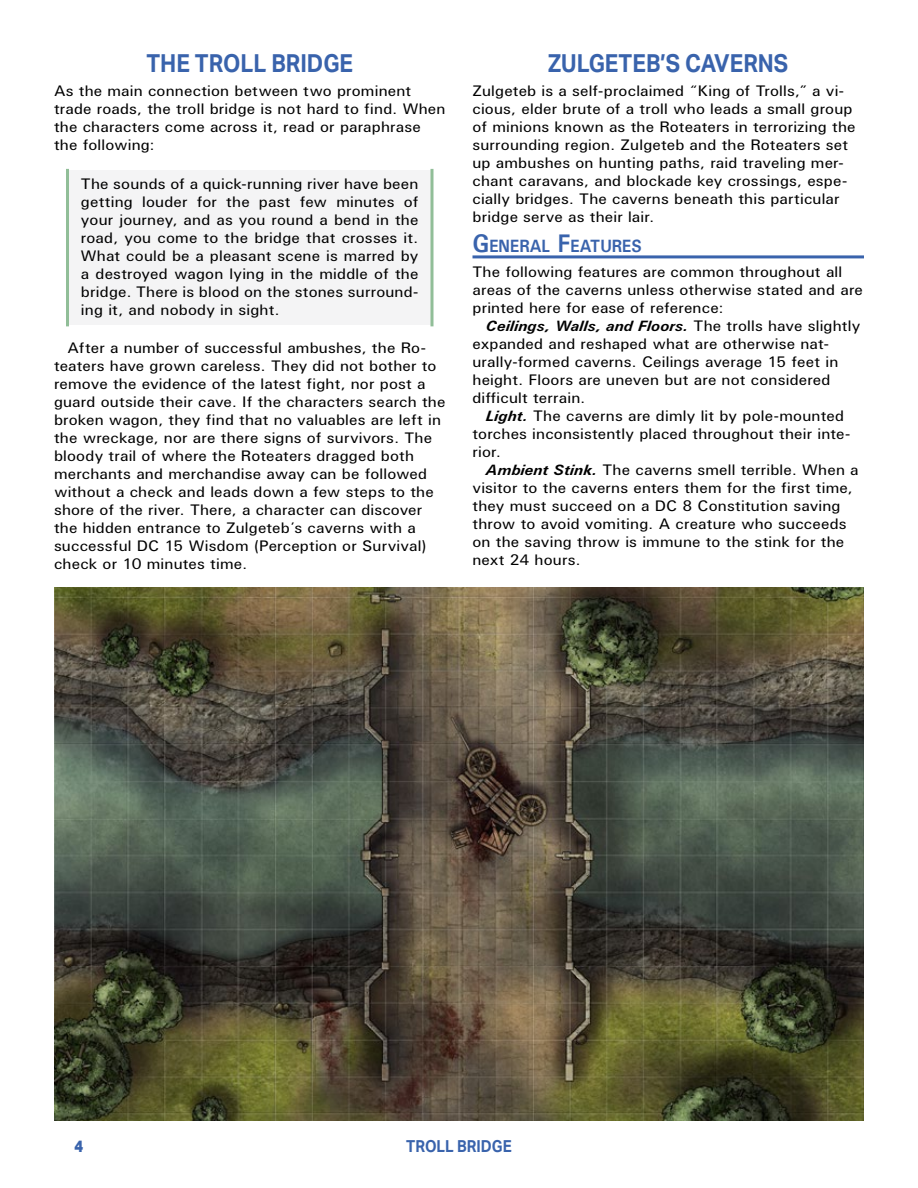
<style>
.page{position:relative;width:918px;height:1188px;background:#fff}
.page>*{position:absolute;margin:0;border:0;box-sizing:border-box;transform-origin:0 0}
.t1{font:700 24.75px "Aktiv Grotesk";color:#3963ac;scale:.9 1}
.t2{font:700 17.85px "U001";color:#3963ac;scale:.9 1}
.t3{font:700 16.5px "Aktiv Grotesk";color:#3963ac;scale:.9 1}
.t4{font:800 16.5px "Aktiv Grotesk";color:#3963ac;scale:.9 1}
.t5{font:15px/18px "U001";letter-spacing:.01em;color:#000;scale:1.05 1}
.s1{font-size:25.5px}
.s2{font-weight:700;font-style:italic}
</style>
<div class="page">
<div style="left:68px;top:170px;width:364px;height:155px;background:#f4f4f5"></div>
<hr style="left:66px;top:170px;width:3px;height:155px;background:#91be98">
<svg style="left:430px;top:170px;width:4px;height:155px"></svg>
<hr style="left:472px;top:255px;width:392px;height:3px;background:#3963ac">
<img style="left:54px;top:587px;width:810px;height:533px">
<h1 class="t1" style="left:147px;top:49px;width:231px">THE TROLL BRIDGE</h1>
<p class="t5" style="left:54px;top:82px;width:374px">As the main connection between two prominent trade roads, the troll bridge is not hard to find. When the characters come across it, read or paraphrase the following:</p>
<p class="t5" style="left:81px;top:174px;width:323px;text-align:justify">The sounds of a quick-running river have been getting louder for the past few minutes of your journey, and as you round a bend in the road, you come to the bridge that crosses it.<br>What could be a pleasant scene is marred by a destroyed wagon lying in the middle of the bridge. There is blood on the stones surround&shy;ing it, and nobody in sight.</p>
<p class="t5" style="left:54px;top:338px;width:374px;text-indent:13px">After a number of successful ambushes, the Ro&shy;teaters have grown careless. They did not bother to remove the evidence of the latest fight, nor post a guard outside their cave. If the characters search the broken wagon, they find that no valuables are left in the wreckage, nor are there signs of survivors. The bloody trail of where the Roteaters dragged both merchants and merchandise away can be followed without a check and leads down a few steps to the shore of the river. There, a character can discover the hidden entrance to Zulgeteb’s caverns with a successful DC 15 Wisdom (Perception or Survival) check or 10 minutes time.</p>
<h1 class="t1" style="left:548px;top:49px;width:268px">ZULGETEB’S CAVERNS</h1>
<p class="t5" style="left:472px;top:82px;width:366px">Zulgeteb is a self-proclaimed “King of Trolls,” a vi&shy;cious, elder brute of a troll who leads a small group of minions known as the Roteaters in terrorizing the surrounding region. Zulgeteb and the Roteaters set up ambushes on hunting paths, raid traveling mer&shy;chant caravans, and blockade key crossings, espe&shy;cially bridges. The caverns beneath this particular bridge serve as their lair.</p>
<p class="t2" style="left:472px;top:235px;width:188px"><span class="s1">G</span>ENERAL <span class="s1">F</span>EATURES</p>
<p class="t5" style="left:472px;top:262px;width:373px">The following features are common throughout all areas of the caverns unless otherwise stated and are printed here for ease of reference:</p>
<p class="t5" style="left:472px;top:316px;width:371px;text-indent:13px"><span class="s2">Ceilings, Walls, and Floors.</span> The trolls have slightly expanded and reshaped what are otherwise nat&shy;urally-formed caverns. Ceilings average 15 feet in height. Floors are uneven but are not considered difficult terrain.</p>
<p class="t5" style="left:472px;top:406px;width:361px;text-indent:13px"><span class="s2">Light.</span> The caverns are dimly lit by pole-mounted torches inconsistently placed throughout their inte&shy;rior.</p>
<p class="t5" style="left:472px;top:460px;width:369px;text-indent:13px"><span class="s2">Ambient Stink.</span> The caverns smell terrible. When a visitor to the caverns enters them for the first time, they must succeed on a DC 8 Constitution saving throw to avoid vomiting. A creature who succeeds on the saving throw is immune to the stink for the next 24 hours.</p>
<p class="t4" style="left:74px;top:1137px;width:11px">4</p>
<p class="t3" style="left:406px;top:1137px;width:119px">TROLL BRIDGE</p>
</div>
